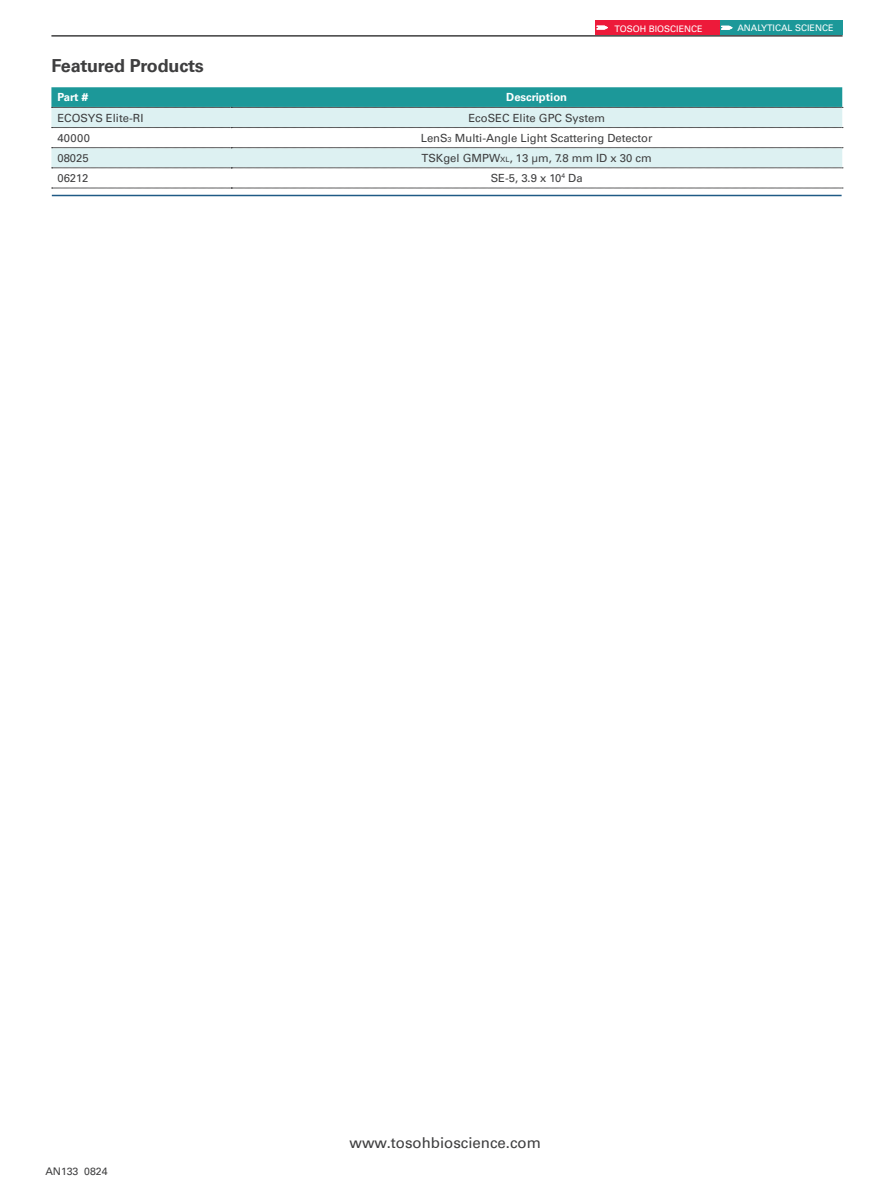
<style>
.page{position:relative;width:893px;height:1188px;background:#fff}
.page>*{position:absolute;margin:0;border:0;box-sizing:border-box;transform-origin:0 0}
.t1{font:700 18px "Univers LT Pro 65";letter-spacing:-.01em;color:#3e3e3f}
.t2{font:15px "Univers LT Pro 55 Roman";color:#3e3e3f}
.t3{font:11.25px "Univers LT Pro 55 Roman";color:#3e3e3f}
.t4{font:700 11.25px "Univers LT Pro 65";color:#fff}
.t5{font:10.5px "Univers LT Pro 55 Roman";color:#3e3e3f}
.t6{font:9px "Univers LT Pro 55 Roman";color:#fff}
.s1{font-size:7.35px}
</style>
<div class="page">
<hr style="left:51px;top:35px;width:792px;height:2px;background:#3e3e3f">
<div style="left:719px;top:21px;width:124px;height:14px;background:#1c9899"></div>
<svg style="left:721px;top:26px;width:11px;height:4px"></svg>
<div style="left:595px;top:21px;width:124px;height:14px;background:#ed1a3a"></div>
<svg style="left:597px;top:26px;width:11px;height:3px"></svg>
<hr style="left:52px;top:195px;width:790px;height:1px;background:#1f5a85">
<div style="left:51px;top:108px;width:791px;height:20px;background:#ddf1f2"></div>
<svg style="left:51px;top:128px;width:791px;height:60px"></svg>
<svg style="left:51px;top:87px;width:792px;height:21px;background:#239798"></svg>
<svg style="left:52px;top:147px;width:791px;height:1px"></svg>
<svg style="left:52px;top:188px;width:791px;height:1px"></svg>
<svg style="left:52px;top:127px;width:791px;height:1px"></svg>
<svg style="left:52px;top:168px;width:791px;height:1px"></svg>
<h1 class="t1" style="left:51px;top:53px;width:154px">Featured Products</h1>
<p class="t6" style="left:615px;top:22px;width:90px">TOSOH BIOSCIENCE</p>
<p class="t4" style="left:57px;top:90px;width:32px">Part #</p>
<p class="t4" style="left:506px;top:90px;width:62px">Description</p>
<p class="t3" style="left:57px;top:110px;width:88px">ECOSYS Elite-RI</p>
<p class="t3" style="left:468px;top:110px;width:138px">EcoSEC Elite GPC System</p>
<p class="t3" style="left:57px;top:130px;width:34px">40000</p>
<p class="t3" style="left:421px;top:130px;width:233px">LenS<span class="s1">3</span> Multi-Angle Light Scattering Detector</p>
<p class="t3" style="left:57px;top:150px;width:33px">08025</p>
<p class="t3" style="left:422px;top:150px;width:232px">TSKgel GMPW<span class="s1">XL</span>, 13 µm, 7.8 mm ID x 30 cm</p>
<p class="t3" style="left:57px;top:170px;width:33px">06212</p>
<p class="t3" style="left:491px;top:170px;width:93px">SE-5, 3.9 x 10<sup>4</sup> Da</p>
<p class="t6" style="left:737px;top:22px;width:98px">ANALYTICAL SCIENCE</p>
<p class="t5" style="left:45px;top:1164px;width:64px">AN133 0824</p>
<h2 class="t2" style="left:350px;top:1132px;width:193px">www.tosohbioscience.com</h2>
</div>
